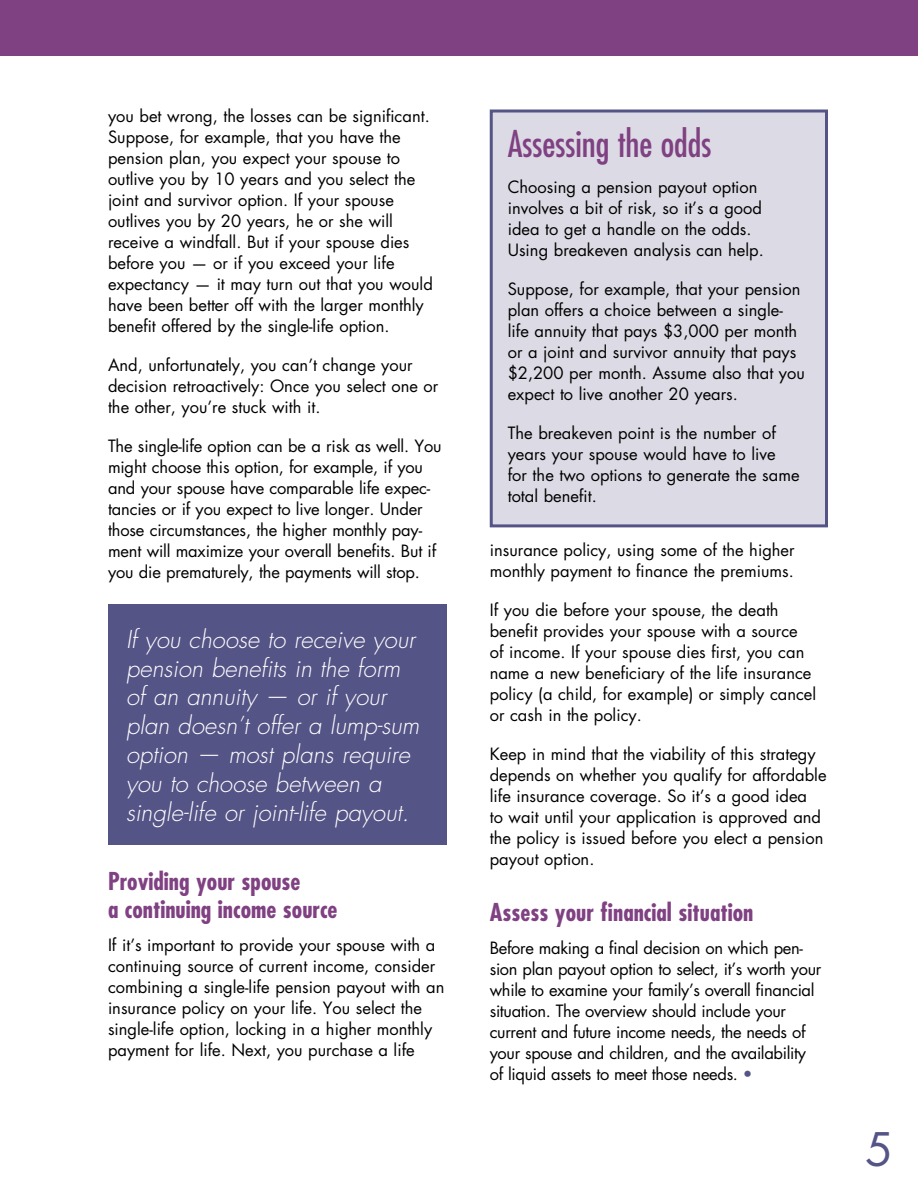
<style>
.page{position:relative;width:918px;height:1188px;background:#fff}
.page>*{position:absolute;margin:0;border:0;box-sizing:border-box;transform-origin:0 0}
.t1{font:45px "Futura Std";color:#555487}
.t2{font:condensed 36px "Futura Std";color:#7f4182}
.t3{font:italic 300 24px/28.8px "Futura Std";color:#fff}
.t4{font:700 condensed 24px/28.5px "Futura Std";color:#7f4182}
.t5{font:16.5px/21px "Futura Std";color:#000}
.t6{font:16.5px/21px "Futura Std";letter-spacing:-.02em;color:#000}
.s1{color:#555487}
</style>
<div class="page">
<div style="left:0;top:0;width:918px;height:55px;background:#7f4182"></div>
<div style="left:491px;top:111px;width:335px;height:415px;background:#dcdae4"></div>
<div style="left:490px;top:110px;width:338px;height:417px;border:3px solid #555487"></div>
<div style="left:108px;top:604px;width:338px;height:240px;background:#555487"></div>
<p class="t5" style="left:108px;top:105px;width:326px">you bet wrong, the losses can be significant.<br>Suppose, for example, that you have the pension plan, you expect your spouse to outlive you by 10 years and you select the joint and survivor option. If your spouse outlives you by 20 years, he or she will receive a windfall. But if your spouse dies before you — or if you exceed your life expectancy — it may turn out that you would have been better off with the larger monthly benefit offered by the single-life option.</p>
<p class="t5" style="left:108px;top:354px;width:332px">And, unfortunately, you can’t change your decision retroactively: Once you select one or the other, you’re stuck with it.</p>
<p class="t5" style="left:108px;top:435px;width:335px">The single-life option can be a risk as well. You might choose this option, for example, if you and your spouse have comparable life expec&shy;tancies or if you expect to live longer. Under those circumstances, the higher monthly pay&shy;ment will maximize your overall benefits. But if you die prematurely, the payments will stop.</p>
<h3 class="t3" style="left:126px;top:625px;width:295px">If you choose to receive your pension benefits in the form of an annuity — or if your plan doesn’t offer a lump-sum option — most plans require you to choose between a single-life or joint-life payout.</h3>
<h3 class="t4" style="left:108px;top:867px;width:231px">Providing your spouse<br>a continuing income source</h3>
<p class="t5" style="left:108px;top:935px;width:338px">If it’s important to provide your spouse with a continuing source of current income, consider combining a single-life pension payout with an insurance policy on your life. You select the single-life option, locking in a higher monthly payment for life. Next, you purchase a life</p>
<h2 class="t2" style="left:508px;top:122px;width:205px">Assessing the odds</h2>
<p class="t5" style="left:508px;top:177px;width:258px">Choosing a pension payout option involves a bit of risk, so it’s a good idea to get a handle on the odds.<br>Using breakeven analysis can help.</p>
<p class="t5" style="left:508px;top:279px;width:299px">Suppose, for example, that your pension plan offers a choice between a single&shy;life annuity that pays $3,000 per month or a joint and survivor annuity that pays $2,200 per month. Assume also that you expect to live another 20 years.</p>
<p class="t5" style="left:508px;top:423px;width:293px">The breakeven point is the number of years your spouse would have to live<br>for the two options to generate the same total benefit.</p>
<p class="t5" style="left:490px;top:540px;width:306px">insurance policy, using some of the higher monthly payment to finance the premiums.</p>
<p class="t5" style="left:490px;top:600px;width:328px">If you die before your spouse, the death benefit provides your spouse with a source<br>of income. If your spouse dies first, you can name a new beneficiary of the life insurance policy (a child, for example) or simply cancel or cash in the policy.</p>
<p class="t5" style="left:490px;top:744px;width:338px">Keep in mind that the viability of this strategy depends on whether you qualify for affordable life insurance coverage. So it’s a good idea<br>to wait until your application is approved and the policy is issued before you elect a pension payout option.</p>
<h3 class="t4" style="left:490px;top:898px;width:265px">Assess your financial situation</h3>
<p class="t6" style="left:490px;top:937px;width:333px">Before making a final decision on which pen&shy;sion plan payout option to select, it’s worth your while to examine your family’s overall financial situation. The overview should include your current and future income needs, the needs of your spouse and children, and the availability of liquid assets to meet those needs. <span class="s1">•</span></p>
<h1 class="t1" style="left:865px;top:1120px;width:29px">5</h1>
</div>
